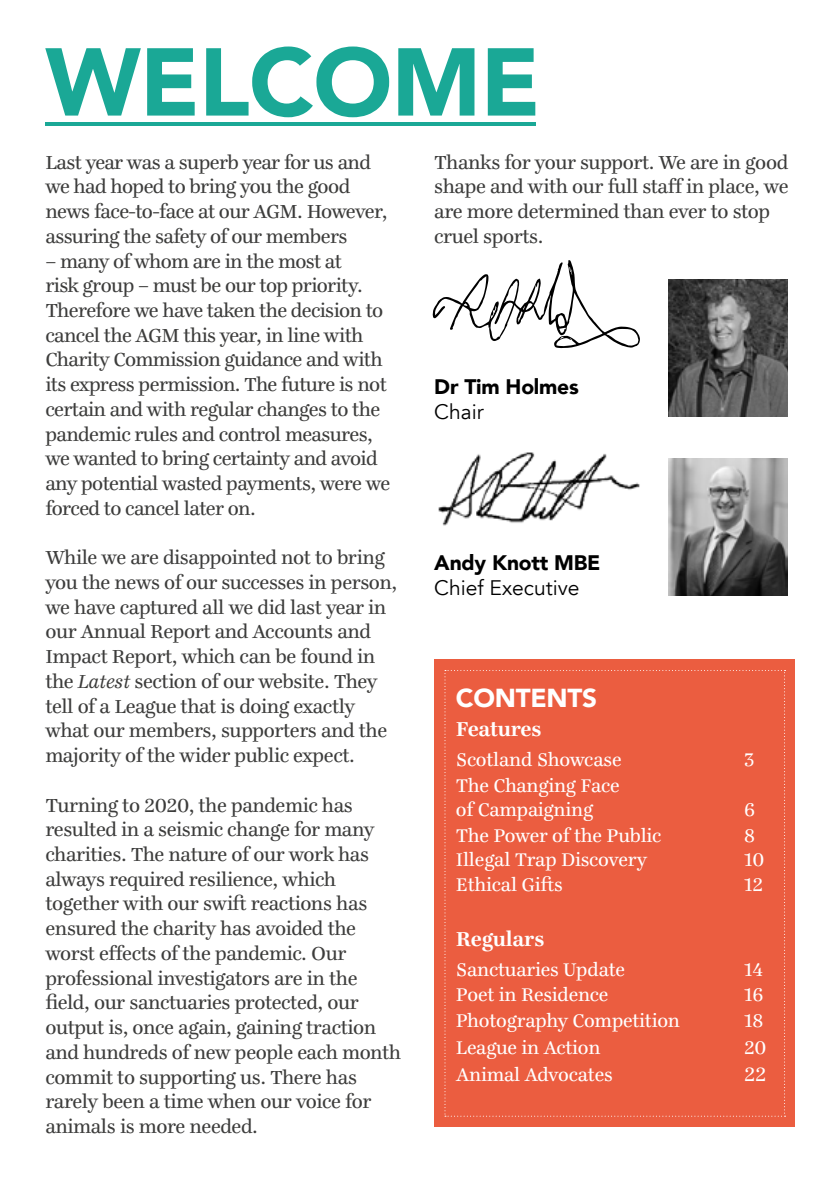
<style>
.page{position:relative;width:840px;height:1191px;background:#fff}
.page>*{position:absolute;margin:0;border:0;box-sizing:border-box;transform-origin:0 0}
.t1{font:900 26px "Avenir";letter-spacing:-.01em;color:#fff}
.t2{font:700 22px "Ingeborg";letter-spacing:-.01em;color:#fff}
.t3{font:900 21px "Avenir";letter-spacing:-.01em;color:#000}
.t4{font:21px "Avenir";color:#000}
.t5{font:21px "Ingeborg";color:#fff}
.t6{font:20.6px/24.8px "Ingeborg";letter-spacing:-.025em;color:#3c3c3b}
.t7{font:20px/24px "Ingeborg";letter-spacing:-.01em;color:#fff}
.s1{font-style:italic}
</style>
<div class="page">
<div style="left:434px;top:659px;width:360px;height:468px;background:#eb5d40"></div>
<svg style="left:444px;top:670px;width:341px;height:446px"></svg>
<svg style="left:45px;top:46px;width:490px;height:71px"></svg>
<hr style="left:45px;top:122px;width:490px;height:4px;background:#1aa896">
<svg style="left:432px;top:260px;width:207px;height:88px"></svg>
<img style="left:438px;top:452px;width:202px;height:74px">
<img style="left:668px;top:458px;width:119px;height:137px">
<img style="left:668px;top:279px;width:119px;height:138px">
<p class="t6" style="left:45px;top:149px;width:343px">Last year was a superb year for us and we had hoped to bring you the good news face-to-face at our AGM. However, assuring the safety of our members</p>
<p class="t6" style="left:45px;top:248px;width:346px">– many of whom are in the most at<br>risk group – must be our top priority.<br>Therefore we have taken the decision to cancel the AGM this year, in line with Charity Commission guidance and with its express permission. The future is not certain and with regular changes to the pandemic rules and control measures, we wanted to bring certainty and avoid any potential wasted payments, were we forced to cancel later on.</p>
<p class="t6" style="left:45px;top:545px;width:353px">While we are disappointed not to bring you the news of our successes in person, we have captured all we did last year in our Annual Report and Accounts and Impact Report, which can be found in the <span class="s1">Latest</span> section of our website. They tell of a League that is doing exactly what our members, supporters and the majority of the wider public expect.</p>
<p class="t6" style="left:45px;top:792px;width:357px">Turning to 2020, the pandemic has resulted in a seismic change for many charities. The nature of our work has always required resilience, which together with our swift reactions has ensured the charity has avoided the worst effects of the pandemic. Our professional investigators are in the field, our sanctuaries protected, our output is, once again, gaining traction and hundreds of new people each month commit to supporting us. There has rarely been a time when our voice for animals is more needed.</p>
<p class="t6" style="left:434px;top:149px;width:355px">Thanks for your support. We are in good shape and with our full staff in place, we are more determined than ever to stop cruel sports.</p>
<p class="t3" style="left:434px;top:368px;width:146px">Dr Tim Holmes</p>
<p class="t4" style="left:434px;top:399px;width:51px">Chair</p>
<p class="t3" style="left:434px;top:544px;width:168px">Andy Knott MBE</p>
<p class="t4" style="left:434px;top:575px;width:147px">Chief Executive</p>
<p class="t1" style="left:455px;top:675px;width:143px">CONTENTS</p>
<p class="t2" style="left:455px;top:716px;width:87px">Features</p>
<p class="t7" style="left:455px;top:747px;width:167px">Scotland Showcase</p>
<p class="t7" style="left:743px;top:747px;width:12px">3</p>
<p class="t7" style="left:455px;top:773px;width:165px">The Changing Face of Campaigning</p>
<p class="t7" style="left:743px;top:797px;width:13px">6</p>
<p class="t7" style="left:455px;top:823px;width:207px">The Power of the Public</p>
<p class="t7" style="left:743px;top:823px;width:12px">8</p>
<p class="t7" style="left:455px;top:847px;width:193px">Illegal Trap Discovery</p>
<p class="t7" style="left:743px;top:847px;width:22px">10</p>
<p class="t7" style="left:455px;top:872px;width:108px">Ethical Gifts</p>
<p class="t7" style="left:743px;top:872px;width:20px">12</p>
<p class="t2" style="left:455px;top:925px;width:90px">Regulars</p>
<p class="t7" style="left:455px;top:957px;width:170px">Sanctuaries Update</p>
<p class="t7" style="left:743px;top:957px;width:21px">14</p>
<p class="t7" style="left:455px;top:982px;width:154px">Poet in Residence</p>
<p class="t7" style="left:743px;top:982px;width:21px">16</p>
<p class="t7" style="left:455px;top:1008px;width:225px">Photography Competition</p>
<p class="t7" style="left:743px;top:1008px;width:21px">18</p>
<p class="t7" style="left:455px;top:1035px;width:146px">League in Action</p>
<p class="t7" style="left:743px;top:1035px;width:24px">20</p>
<p class="t7" style="left:455px;top:1062px;width:158px">Animal Advocates</p>
<p class="t5" style="left:743px;top:1061px;width:24px">22</p>
</div>
